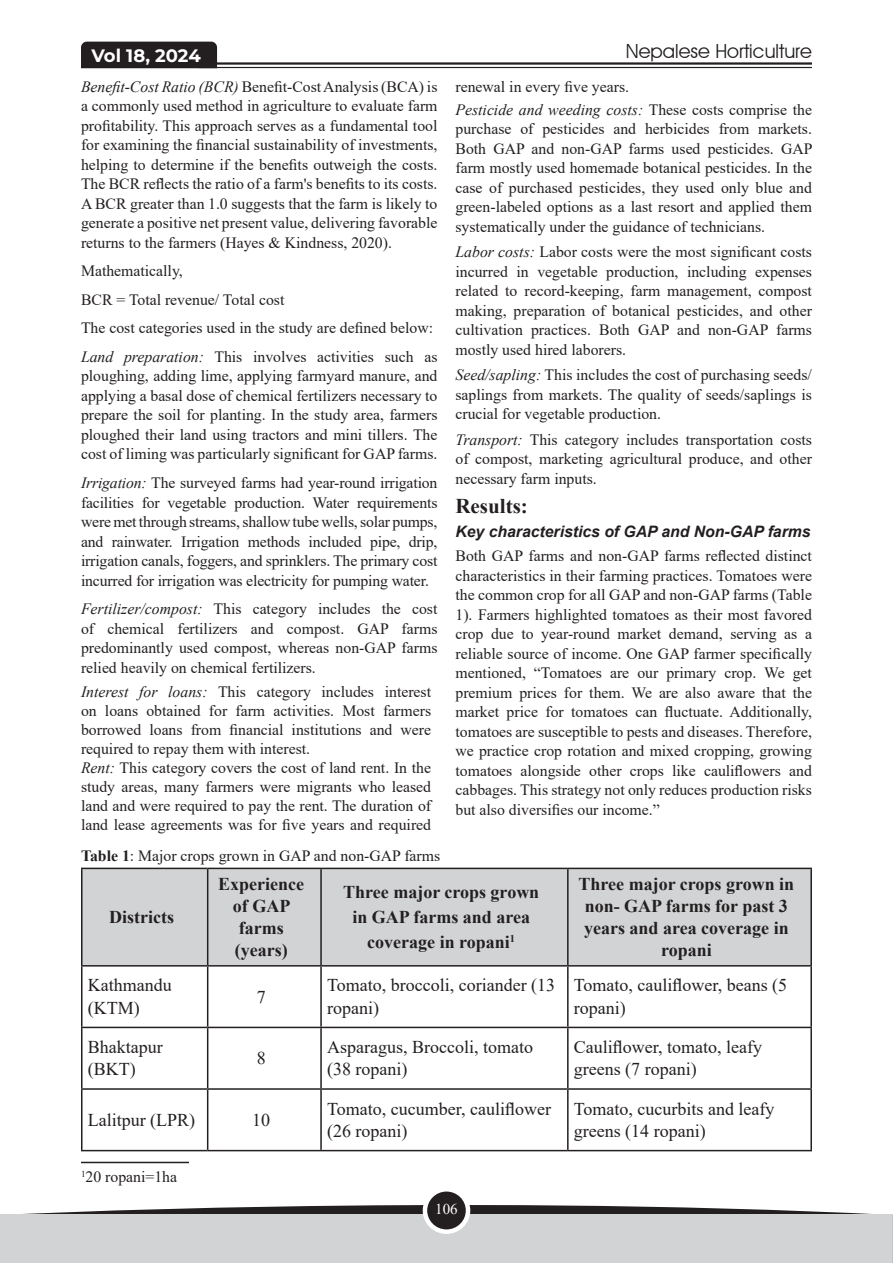
<style>
.page{position:relative;width:893px;height:1263px;background:#fff}
.page>*{position:absolute;margin:0;border:0;box-sizing:border-box;transform-origin:0 0}
.Head{font:700 21px "Times New Roman";color:#231f20}
.t1{font:19.5px "Avant Garde IT Cby BT";color:#231f20}
.t2{font:18px/22.2px "Times New Roman";color:#231f20}
.t3{font:700 18px/22.2px "Times New Roman";color:#231f20;text-align:center}
.t4{font:700 18px "Montserrat";color:#fff}
.body{font:15.75px/19.5px "Times New Roman";color:#231f20;text-align:justify}
.itali_head{font:italic 700 15.75px "Arial";color:#231f20}
.t5{font:15px "Times New Roman";color:#fff}
.s1{font-style:italic}
.s2{font-weight:700}
</style>
<div class="page">
<hr style="left:199px;top:62px;width:613px;height:3px;background:#231f20">
<hr style="left:199px;top:67px;width:613px;height:1px;background:#231f20">
<div style="left:81px;top:42px;width:136px;height:26px;background:#231f20"></div>
<svg style="left:0;top:1205px;width:892px;height:58px;fill:#231f20"></svg>
<div style="left:1px;top:1215px;width:892px;height:48px;background:#d1d3d4"></div>
<div style="left:425px;top:1189px;width:43px;height:43px;background:#231f20;border-radius:50%"></div>
<div style="left:423px;top:1187px;width:47px;height:47px;border:4px solid #fff;border-radius:50%"></div>
<svg style="left:892px;top:1214px;width:1px;height:49px"></svg>
<div style="left:82px;top:869px;width:728px;height:96px;background:#d1d3d4"></div>
<hr style="left:81px;top:868px;width:127px;height:1px;background:#231f20">
<hr style="left:81px;top:869px;width:1px;height:96px;background:#231f20">
<hr style="left:208px;top:868px;width:113px;height:1px;background:#231f20">
<hr style="left:207px;top:869px;width:1px;height:96px;background:#231f20">
<hr style="left:321px;top:868px;width:247px;height:1px;background:#231f20">
<hr style="left:320px;top:869px;width:2px;height:96px;background:#231f20">
<hr style="left:568px;top:868px;width:244px;height:1px;background:#231f20">
<hr style="left:567px;top:869px;width:2px;height:96px;background:#231f20">
<hr style="left:810px;top:869px;width:2px;height:96px;background:#231f20">
<hr style="left:81px;top:965px;width:127px;height:1px;background:#231f20">
<hr style="left:81px;top:966px;width:1px;height:61px;background:#231f20">
<hr style="left:208px;top:965px;width:113px;height:1px;background:#231f20">
<hr style="left:207px;top:966px;width:1px;height:61px;background:#231f20">
<hr style="left:321px;top:965px;width:247px;height:1px;background:#231f20">
<hr style="left:320px;top:966px;width:2px;height:61px;background:#231f20">
<hr style="left:568px;top:965px;width:244px;height:1px;background:#231f20">
<hr style="left:567px;top:966px;width:2px;height:61px;background:#231f20">
<hr style="left:810px;top:966px;width:2px;height:61px;background:#231f20">
<hr style="left:81px;top:1027px;width:127px;height:1px;background:#231f20">
<hr style="left:81px;top:1028px;width:1px;height:60px;background:#231f20">
<hr style="left:208px;top:1027px;width:113px;height:1px;background:#231f20">
<hr style="left:207px;top:1028px;width:1px;height:60px;background:#231f20">
<hr style="left:321px;top:1027px;width:247px;height:1px;background:#231f20">
<hr style="left:320px;top:1028px;width:2px;height:60px;background:#231f20">
<hr style="left:568px;top:1027px;width:244px;height:1px;background:#231f20">
<hr style="left:567px;top:1028px;width:2px;height:60px;background:#231f20">
<hr style="left:810px;top:1028px;width:2px;height:60px;background:#231f20">
<hr style="left:81px;top:1088px;width:127px;height:2px;background:#231f20">
<hr style="left:81px;top:1090px;width:1px;height:60px;background:#231f20">
<hr style="left:208px;top:1088px;width:113px;height:2px;background:#231f20">
<hr style="left:207px;top:1090px;width:1px;height:60px;background:#231f20">
<hr style="left:321px;top:1088px;width:247px;height:2px;background:#231f20">
<hr style="left:320px;top:1090px;width:2px;height:60px;background:#231f20">
<hr style="left:568px;top:1088px;width:244px;height:2px;background:#231f20">
<hr style="left:567px;top:1090px;width:2px;height:60px;background:#231f20">
<hr style="left:810px;top:1090px;width:2px;height:60px;background:#231f20">
<hr style="left:81px;top:1150px;width:127px;height:1px;background:#231f20">
<hr style="left:208px;top:1150px;width:113px;height:1px;background:#231f20">
<hr style="left:321px;top:1150px;width:247px;height:1px;background:#231f20">
<hr style="left:568px;top:1150px;width:244px;height:1px;background:#231f20">
<hr style="left:81px;top:1162px;width:108px;height:1px;background:#231f20">
<p class="t4" style="left:92px;top:43px;width:111px">Vol 18, 2024</p>
<p class="t1" style="left:626px;top:39px;width:188px">Nepalese Horticulture</p>
<p class="body" style="left:81px;top:76px;width:358px"><span class="s1">Benefit-Cost Ratio (BCR)</span> Benefit-Cost Analysis (BCA) is a commonly used method in agriculture to evaluate farm profitability. This approach serves as a fundamental tool for examining the financial sustainability of investments, helping to determine if the benefits outweigh the costs.<br>The BCR reflects the ratio of a farm's benefits to its costs.<br>A BCR greater than 1.0 suggests that the farm is likely to generate a positive net present value, delivering favorable returns to the farmers (Hayes &amp; Kindness, 2020).</p>
<p class="body" style="left:81px;top:261px;width:103px">Mathematically,</p>
<p class="body" style="left:81px;top:289px;width:205px">BCR = Total revenue/ Total cost</p>
<p class="body" style="left:81px;top:318px;width:354px">The cost categories used in the study are defined below:</p>
<p class="body" style="left:81px;top:346px;width:358px"><span class="s1">Land preparation:</span> This involves activities such as ploughing, adding lime, applying farmyard manure, and applying a basal dose of chemical fertilizers necessary to prepare the soil for planting. In the study area, farmers ploughed their land using tractors and mini tillers. The cost of liming was particularly significant for GAP farms.</p>
<p class="body" style="left:81px;top:472px;width:358px"><span class="s1">Irrigation:</span> The surveyed farms had year-round irrigation facilities for vegetable production. Water requirements were met through streams, shallow tube wells, solar pumps, and rainwater. Irrigation methods included pipe, drip, irrigation canals, foggers, and sprinklers. The primary cost incurred for irrigation was electricity for pumping water.</p>
<p class="body" style="left:81px;top:598px;width:358px"><span class="s1">Fertilizer/compost:</span> This category includes the cost of chemical fertilizers and compost. GAP farms predominantly used compost, whereas non-GAP farms relied heavily on chemical fertilizers.</p>
<p class="body" style="left:81px;top:682px;width:352px;line-height:18.9px"><span class="s1">Interest for loans:</span> This category includes interest on loans obtained for farm activities. Most farmers borrowed loans from financial institutions and were required to repay them with interest.</p>
<p class="body" style="left:81px;top:758px;width:352px;line-height:18.9px"><span class="s1">Rent:</span> This category covers the cost of land rent. In the study areas, many farmers were migrants who leased land and were required to pay the rent. The duration of land lease agreements was for five years and required</p>
<p class="body" style="left:81px;top:846px;width:361px"><span class="s2">Table 1</span>: Major crops grown in GAP and non-GAP farms</p>
<p class="body" style="left:455px;top:76px;width:175px">renewal in every five years.</p>
<p class="body" style="left:455px;top:99px;width:359px"><span class="s1">Pesticide and weeding costs:</span> These costs comprise the purchase of pesticides and herbicides from markets.<br>Both GAP and non-GAP farms used pesticides. GAP farm mostly used homemade botanical pesticides. In the case of purchased pesticides, they used only blue and green-labeled options as a last resort and applied them systematically under the guidance of technicians.</p>
<p class="body" style="left:455px;top:242px;width:358px"><span class="s1">Labor costs:</span> Labor costs were the most significant costs incurred in vegetable production, including expenses related to record-keeping, farm management, compost making, preparation of botanical pesticides, and other cultivation practices. Both GAP and non-GAP farms mostly used hired laborers.</p>
<p class="body" style="left:455px;top:365px;width:358px"><span class="s1">Seed/sapling:</span> This includes the cost of purchasing seeds/ saplings from markets. The quality of seeds/saplings is crucial for vegetable production.</p>
<p class="body" style="left:455px;top:429px;width:358px"><span class="s1">Transport:</span> This category includes transportation costs of compost, marketing agricultural produce, and other necessary farm inputs.</p>
<p class="Head" style="left:455px;top:491px;width:74px">Results:</p>
<p class="itali_head" style="left:455px;top:521px;width:357px">Key characteristics of GAP and Non-GAP farms</p>
<p class="body" style="left:455px;top:546px;width:358px">Both GAP farms and non-GAP farms reflected distinct characteristics in their farming practices. Tomatoes were the common crop for all GAP and non-GAP farms (Table 1). Farmers highlighted tomatoes as their most favored crop due to year-round market demand, serving as a reliable source of income. One GAP farmer specifically mentioned, “Tomatoes are our primary crop. We get premium prices for them. We are also aware that the market price for tomatoes can fluctuate. Additionally, tomatoes are susceptible to pests and diseases. Therefore, we practice crop rotation and mixed cropping, growing tomatoes alongside other crops like cauliflowers and cabbages. This strategy not only reduces production risks but also diversifies our income.”</p>
<p class="t3" style="left:109px;top:905px;width:66px">Districts</p>
<p class="t3" style="left:218px;top:872px;width:87px">Experience of GAP farms (years)</p>
<p class="t3" style="left:343px;top:879px;width:198px;line-height:25.2px">Three major crops grown in GAP farms and area coverage in ropani<sup>1</sup></p>
<p class="t3" style="left:578px;top:872px;width:217px">Three major crops grown in non- GAP farms for past 3 years and area coverage in ropani</p>
<p class="t2" style="left:88px;top:974px;width:85px">Kathmandu (KTM)</p>
<p class="t2" style="left:257px;top:985px;width:10px">7</p>
<p class="t2" style="left:327px;top:974px;width:230px">Tomato, broccoli, coriander (13 ropani)</p>
<p class="t2" style="left:574px;top:974px;width:215px">Tomato, cauliflower, beans (5 ropani)</p>
<p class="t2" style="left:88px;top:1035px;width:76px">Bhaktapur (BKT)</p>
<p class="t2" style="left:257px;top:1046px;width:10px">8</p>
<p class="t2" style="left:327px;top:1035px;width:207px">Asparagus, Broccoli, tomato (38 ropani)</p>
<p class="t2" style="left:574px;top:1035px;width:190px">Cauliflower, tomato, leafy greens (7 ropani)</p>
<p class="t2" style="left:88px;top:1108px;width:109px">Lalitpur (LPR)</p>
<p class="t2" style="left:252px;top:1108px;width:19px">10</p>
<p class="t2" style="left:327px;top:1097px;width:225px">Tomato, cucumber, cauliflower (26 ropani)</p>
<p class="t2" style="left:574px;top:1097px;width:202px">Tomato, cucurbits and leafy greens (14 ropani)</p>
<p class="body" style="left:81px;top:1166px;width:98px"><sup>1</sup>20 ropani=1ha</p>
<p class="t5" style="left:435px;top:1199px;width:24px">106</p>
</div>
